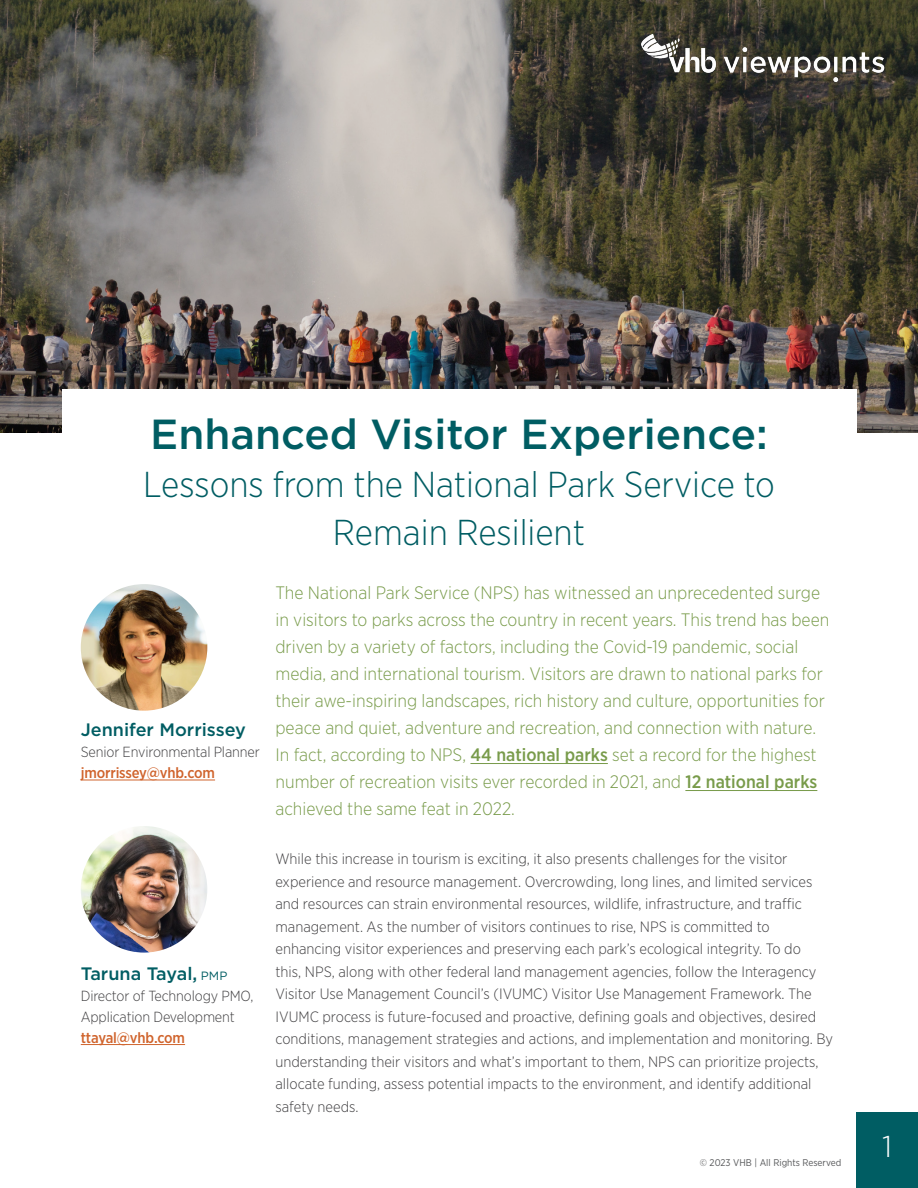
<style>
.page{position:relative;width:918px;height:1188px;background:#fff}
.page>*{position:absolute;margin:0;border:0;box-sizing:border-box;transform-origin:0 0}
.t1{font:500 42px "Gotham";color:#005d63}
.t2{font:300 36px/48px "Gotham Narrow";color:#005d63;text-align:center}
.t3{font:300 30px "Gotham";color:#fff}
.Intro{font:300 18px/27px "Gotham Narrow";color:#789b4a}
.Name{font:500 18px "Gotham";color:#005d63}
.Body{font:300 15px/22.5px "Gotham Narrow";color:#414042}
.Name-2{font:500 15px "Gotham Narrow";letter-spacing:-.01em;color:#d0642d}
.Name-3{font:300 14.7px/21px "Gotham Narrow";letter-spacing:-.01em;color:#414042}
.t4{font:9.75px "Gotham Narrow";color:#58595b}
.s1{font-weight:400;font-size:12px}
.s2{font-weight:500}
</style>
<div class="page">
<div style="left:856px;top:1112px;width:62px;height:76px;background:#005d63"></div>
<img style="left:0;top:0;width:918px;height:432px">
<div style="left:62px;top:389px;width:794px;height:132px;background:#fff"></div>
<img style="left:634px;top:20px;width:251px;height:78px">
<hr style="left:470px;top:763px;width:138px;height:1px;background:#789b4a">
<hr style="left:685px;top:790px;width:132px;height:1px;background:#789b4a">
<img style="left:81px;top:584px;width:126px;height:127px;border-radius:63px">
<hr style="left:81px;top:780px;width:134px;height:1px;background:#d0642d">
<img style="left:81px;top:826px;width:126px;height:127px;border-radius:63px">
<hr style="left:81px;top:1044px;width:104px;height:1px;background:#d0642d">
<h1 class="t1" style="left:150px;top:407px;width:619px">Enhanced Visitor Experience:</h1>
<h1 class="t2" style="left:143px;top:460px;width:633px">Lessons from the National Park Service to<br>Remain Resilient</h1>
<p class="Name" style="left:81px;top:718px;width:167px">Jennifer Morrissey</p>
<p class="Name-3" style="left:81px;top:741px;width:180px">Senior Environmental Planner</p>
<p class="Name-2" style="left:81px;top:764px;width:136px">jmorrissey@vhb.com</p>
<p class="Name" style="left:81px;top:962px;width:148px">Taruna Tayal, <span class="s1">PMP</span></p>
<p class="Name-3" style="left:81px;top:985px;width:174px">Director of Technology PMO,<br>Application Development</p>
<p class="Name-2" style="left:81px;top:1028px;width:106px">ttayal@vhb.com</p>
<p class="Intro" style="left:275px;top:578px;width:555px">The National Park Service (NPS) has witnessed an unprecedented surge in visitors to parks across the country in recent years. This trend has been driven by a variety of factors, including the Covid-19 pandemic, social media, and international tourism. Visitors are drawn to national parks for their awe-inspiring landscapes, rich history and culture, opportunities for peace and quiet, adventure and recreation, and connection with nature.<br>In fact, according to NPS, <span class="s2">44 national parks</span> set a record for the highest number of recreation visits ever recorded in 2021, and <span class="s2">12 national parks </span>achieved the same feat in 2022.</p>
<p class="Body" style="left:275px;top:847px;width:559px">While this increase in tourism is exciting, it also presents challenges for the visitor experience and resource management. Overcrowding, long lines, and limited services and resources can strain environmental resources, wildlife, infrastructure, and traffic management. As the number of visitors continues to rise, NPS is committed to enhancing visitor experiences and preserving each park’s ecological integrity. To do<br>this, NPS, along with other federal land management agencies, follow the Interagency Visitor Use Management Council’s (IVUMC) Visitor Use Management Framework. The IVUMC process is future-focused and proactive, defining goals and objectives, desired conditions, management strategies and actions, and implementation and monitoring. By understanding their visitors and what’s important to them, NPS can prioritize projects, allocate funding, assess potential impacts to the environment, and identify additional safety needs.</p>
<p class="t4" style="left:700px;top:1156px;width:143px">© 2023 VHB | All Rights Reserved</p>
<h3 class="t3" style="left:882px;top:1127px;width:12px">1</h3>
</div>
